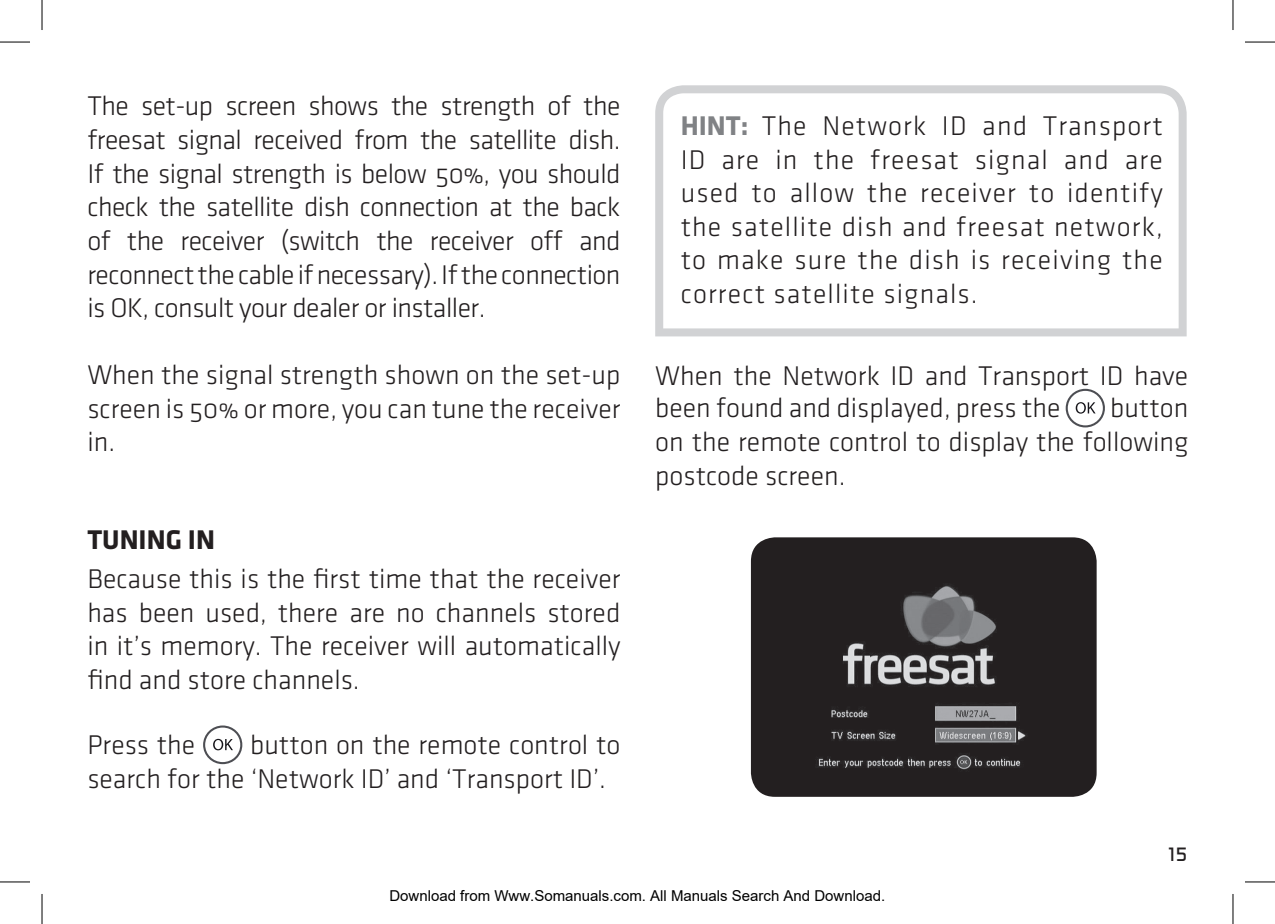
<style>
.page{position:relative;width:1275px;height:924px;background:#fff}
.page>*{position:absolute;margin:0;border:0;box-sizing:border-box;transform-origin:0 0}
.t1{font:28px/33.6px "Klavika Light OSF";color:#231f20;text-align:justify}
.t2{font:28px "Klavika Bold Caps SC";color:#231f20}
.t3{font:500 20px "Digital Sans";color:#231f20}
.t4{font:15px "Arial";color:#000}
.s1{font-family:"Klavika";font-weight:700;color:#808285}
</style>
<div class="page">
<svg style="left:213px;top:738px;width:20px;height:12px"></svg>
<div style="left:203px;top:725px;width:39px;height:38px;border:2px solid #4d4e53;border-radius:50%"></div>
<svg style="left:655px;top:85px;width:531px;height:251px"></svg>
<svg style="left:1075px;top:402px;width:20px;height:11px"></svg>
<div style="left:1065px;top:388px;width:40px;height:39px;border:2px solid #4d4e53;border-radius:50%"></div>
<img style="left:751px;top:537px;width:345px;height:259px">
<hr style="left:0;top:42px;width:30px;height:1px;background:#000">
<hr style="left:1245px;top:42px;width:30px;height:1px;background:#000">
<hr style="left:0;top:881px;width:30px;height:1px;background:#000">
<hr style="left:1245px;top:881px;width:30px;height:1px;background:#000">
<hr style="left:42px;top:0;width:1px;height:30px;background:#000">
<hr style="left:42px;top:893px;width:1px;height:30px;background:#000">
<hr style="left:1232px;top:0;width:1px;height:30px;background:#000">
<hr style="left:1232px;top:893px;width:1px;height:30px;background:#000">
<p class="t1" style="left:87px;top:90px;width:534px">The set-up screen shows the strength of the freesat signal received from the satellite dish.<br>If the signal strength is below 50%, you should check the satellite dish connection at the back of the receiver (switch the receiver off and reconnect the cable if necessary). If the connection is OK, consult your dealer or installer.</p>
<p class="t1" style="left:87px;top:358px;width:534px">When the signal strength shown on the set-up screen is 50% or more, you can tune the receiver in.</p>
<p class="t2" style="left:87px;top:523px;width:129px">TUNING IN</p>
<p class="t1" style="left:87px;top:562px;width:534px">Because this is the first time that the receiver has been used, there are no channels stored in it’s memory. The receiver will automatically find and store channels.</p>
<p class="t1" style="left:87px;top:728px;width:109px">Press the</p>
<p class="t1" style="left:87px;top:728px;width:534px;text-indent:163px">button on the remote control to search for the ‘Network ID’ and ‘Transport ID’.</p>
<p class="t1" style="left:681px;top:109px;width:483px"><span class="s1">HINT:</span> The Network ID and Transport ID are in the freesat signal and are used to allow the receiver to identify the satellite dish and freesat network, to make sure the dish is receiving the correct satellite signals.</p>
<p class="t1" style="left:655px;top:360px;width:534px;line-height:32.2px">When the Network ID and Transport ID have been found and displayed, press the</p>
<p class="t1" style="left:655px;top:391px;width:534px;text-indent:455px">button on the remote control to display the following postcode screen.</p>
<p class="t3" style="left:1166px;top:842px;width:23px">15</p>
<p class="t4" style="left:389px;top:886px;width:497px">Download from Www.Somanuals.com. All Manuals Search And Download.</p>
</div>
